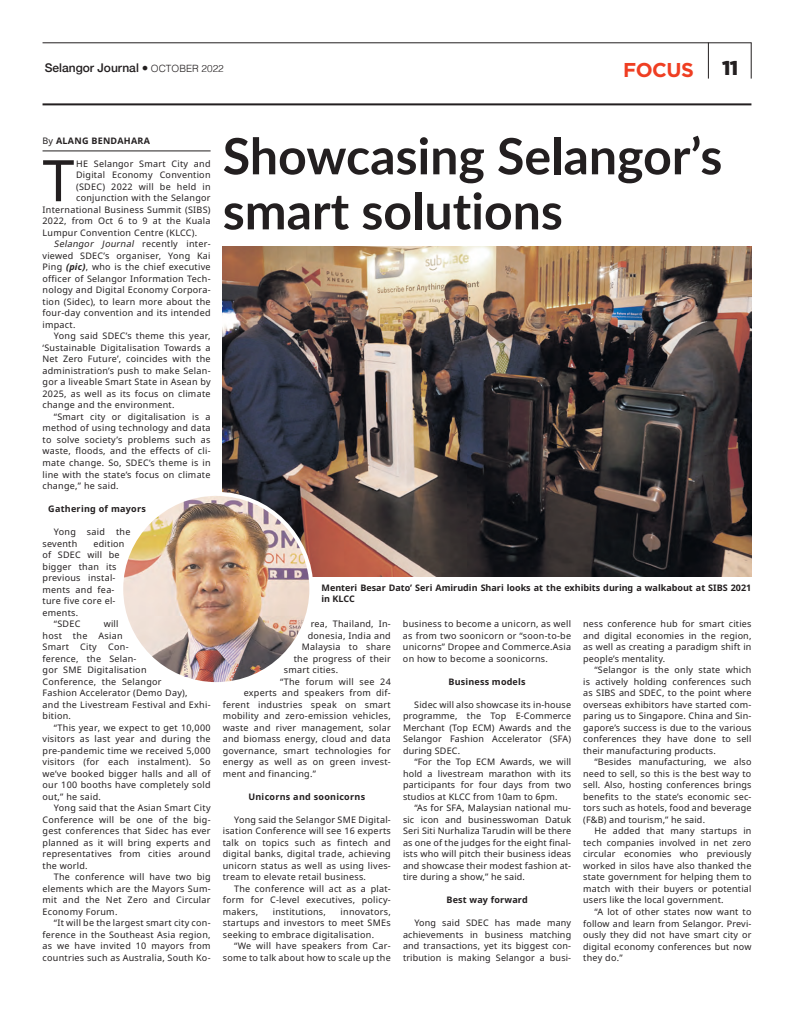
<style>
.page{position:relative;width:794px;height:1010px;background:#fff}
.page>*{position:absolute;margin:0;border:0;box-sizing:border-box;transform-origin:0 0}
.BODYTEXT{font:57.3px "Noto Sans";color:#231f20}
._1st_LEAD{font:700 50px/55px "Lato";color:#231f20}
.t1{font:700 20px "Gotham";letter-spacing:-.025em;color:#ef3e22}
.t2{font:900 20px "Gotham";color:#231f20}
.t3{font:500 12px "Helvetica Neue";color:#231f20}
.BODYTEXT-2{font:9px/11.5px "Noto Sans";letter-spacing:.03em;color:#231f20;text-align:justify}
.BODYTEXT-3{font:700 9px/11.5px "Noto Sans";color:#231f20}
.BODYTEXT-4{font:700 9px "Noto Sans";letter-spacing:.03em;color:#231f20}
.BODYTEXT-5{font:700 9px "Noto Sans";letter-spacing:.02em;color:#231f20}
.Ruler{font:700 9px "Noto Sans";letter-spacing:.03em;color:#231f20}
.s1{font-family:"Helvetica";font-weight:300;font-size:10px}
.s2{font-weight:400}
.s3{font-style:italic}
.s4{font-weight:700;font-style:italic}
</style>
<div class="page">
<hr style="left:43px;top:43px;width:708px;height:1px;background:#231f20">
<hr style="left:43px;top:103px;width:708px;height:2px;background:#231f20">
<hr style="left:751px;top:43px;width:1px;height:36px;background:#231f20">
<hr style="left:708px;top:43px;width:1px;height:36px;background:#231f20">
<hr style="left:43px;top:151px;width:168px;height:1px;background:#231f20">
<img style="left:223px;top:246px;width:528px;height:330px">
<img style="left:121px;top:493px;width:190px;height:191px;border-radius:95px">
<div style="left:119px;top:491px;width:194px;height:195px;border:4px solid #fff;border-radius:50%"></div>
<p class="t3" style="left:45px;top:58px;width:180px">Selangor Journal ● <span class="s1">OCTOBER 2022</span></p>
<p class="t1" style="left:623px;top:56px;width:72px">FOCUS</p>
<p class="t2" style="left:722px;top:56px;width:18px">11</p>
<p class="Ruler" style="left:43px;top:134px;width:109px"><span class="s2">By</span> ALANG BENDAHARA</p>
<p class="BODYTEXT" style="left:43px;top:140px;width:33px">T</p>
<p class="BODYTEXT-2" style="left:76px;top:158px;width:136px">HE Selangor Smart City and</p>
<p class="BODYTEXT-2" style="left:76px;top:169px;width:136px">Digital Economy Convention</p>
<p class="BODYTEXT-2" style="left:76px;top:181px;width:136px">(SDEC) 2022 will be held in</p>
<p class="BODYTEXT-2" style="left:76px;top:192px;width:136px">conjunction with the Selangor</p>
<p class="BODYTEXT-2" style="left:43px;top:204px;width:169px">International Business Summit (SIBS)</p>
<p class="BODYTEXT-2" style="left:43px;top:215px;width:170px">2022, from Oct 6 to 9 at the Kuala</p>
<p class="BODYTEXT-2" style="left:43px;top:227px;width:156px">Lumpur Convention Centre (KLCC).</p>
<p class="BODYTEXT-2" style="left:43px;top:238px;width:170px;text-indent:11px"><span class="s3">Selangor Journal</span> recently inter&shy;viewed SDEC’s organiser, Yong Kai Ping <span class="s4">(pic)</span>, who is the chief executive officer of Selangor Information Tech&shy;nology and Digital Economy Corpora&shy;tion (Sidec), to learn more about the four-day convention and its intended impact.</p>
<p class="BODYTEXT-2" style="left:43px;top:330px;width:170px;text-indent:11px">Yong said SDEC’s theme this year, ‘Sustainable Digitalisation Towards a Net Zero Future’, coincides with the administration’s push to make Selan&shy;gor a liveable Smart State in Asean by 2025, as well as its focus on climate change and the environment.</p>
<p class="BODYTEXT-2" style="left:43px;top:411px;width:170px;text-indent:11px">“Smart city or digitalisation is a method of using technology and data to solve society’s problems such as waste, floods, and the effects of cli&shy;mate change. So, SDEC’s theme is in line with the state’s focus on climate change,” he said.</p>
<p class="BODYTEXT-4" style="left:48px;top:502px;width:99px">Gathering of mayors</p>
<p class="BODYTEXT-2" style="left:43px;top:526px;width:90px;text-indent:11px">Yong said the seventh</p>
<p class="BODYTEXT-2" style="left:43px;top:537px;width:83px;text-align:left;text-indent:51px">edition of SDEC will be bigger than its previous instal&shy;ments and fea&shy;ture five core el&shy;ements.</p>
<p class="BODYTEXT-2" style="left:54px;top:618px;width:28px">“SDEC</p>
<p class="BODYTEXT-2" style="left:43px;top:618px;width:170px;text-align:left;text-indent:61px">will<br>host the Asian<br>Smart City Con-<br>ference, the Selan-<br>gor SME Digitalisation<br>Conference, the Selangor<br>Fashion Accelerator (Demo Day),<br>and the Livestream Festival and Exhi&shy;bition.</p>
<p class="BODYTEXT-2" style="left:43px;top:721px;width:170px;text-indent:11px">“This year, we expect to get 10,000 visitors as last year and during the pre-pandemic time we received 5,000 visitors (for each instalment). So we’ve booked bigger halls and all of our 100 booths have completely sold out,” he said.</p>
<p class="BODYTEXT-2" style="left:43px;top:802px;width:170px;text-indent:11px">Yong said that the Asian Smart City Conference will be one of the big&shy;gest conferences that Sidec has ever planned as it will bring experts and representatives from cities around the world.</p>
<p class="BODYTEXT-2" style="left:43px;top:871px;width:170px;text-indent:11px">The conference will have two big elements which are the Mayors Sum&shy;mit and the Net Zero and Circular Economy Forum.</p>
<p class="BODYTEXT-2" style="left:43px;top:917px;width:170px;text-indent:11px">“It will be the largest smart city con&shy;ference in the Southeast Asia region, as we have invited 10 mayors from countries such as Australia, South Ko-</p>
<p class="_1st_LEAD" style="left:223px;top:126px;width:501px">Showcasing Selangor’s smart solutions</p>
<p class="BODYTEXT-3" style="left:321px;top:581px;width:431px">Menteri Besar Dato’ Seri Amirudin Shari looks at the exhibits during a walkabout at SIBS 2021 in KLCC</p>
<p class="BODYTEXT-2" style="left:311px;top:618px;width:82px">rea, Thailand, In-</p>
<p class="BODYTEXT-2" style="left:308px;top:629px;width:85px">donesia, India and</p>
<p class="BODYTEXT-2" style="left:302px;top:641px;width:91px">Malaysia to share</p>
<p class="BODYTEXT-2" style="left:294px;top:652px;width:99px">the progress of their</p>
<p class="BODYTEXT-2" style="left:284px;top:664px;width:56px">smart cities.</p>
<p class="BODYTEXT-2" style="left:280px;top:675px;width:112px">“The forum will see 24</p>
<p class="BODYTEXT-2" style="left:244px;top:687px;width:148px">experts and speakers from dif-</p>
<p class="BODYTEXT-2" style="left:223px;top:698px;width:169px">ferent industries speak on smart</p>
<p class="BODYTEXT-2" style="left:223px;top:710px;width:170px">mobility and zero-emission vehicles,</p>
<p class="BODYTEXT-2" style="left:223px;top:721px;width:170px">waste and river management, solar</p>
<p class="BODYTEXT-2" style="left:223px;top:733px;width:169px">and biomass energy, cloud and data</p>
<p class="BODYTEXT-2" style="left:223px;top:744px;width:169px">governance, smart technologies for</p>
<p class="BODYTEXT-2" style="left:223px;top:756px;width:170px">energy as well as on green invest-</p>
<p class="BODYTEXT-2" style="left:223px;top:767px;width:95px">ment and financing.”</p>
<p class="BODYTEXT-4" style="left:248px;top:790px;width:118px">Unicorns and soonicorns</p>
<p class="BODYTEXT-2" style="left:223px;top:813px;width:170px;text-indent:11px">Yong said the Selangor SME Digital&shy;isation Conference will see 16 experts talk on topics such as fintech and digital banks, digital trade, achieving unicorn status as well as using lives&shy;tream to elevate retail business.</p>
<p class="BODYTEXT-2" style="left:223px;top:882px;width:170px;text-indent:11px">The conference will act as a plat&shy;form for C-level executives, policy&shy;makers,</p>
<p class="BODYTEXT-2" style="left:223px;top:905px;width:170px;text-indent:118px">innovators, startups and investors to meet SMEs seeking to embrace digitalisation.</p>
<p class="BODYTEXT-2" style="left:223px;top:940px;width:170px;text-align:right">“We will have speakers from Car&shy;some to talk about how to scale up the</p>
<p class="BODYTEXT-2" style="left:273px;top:905px;width:55px">institutions,</p>
<p class="BODYTEXT-2" style="left:403px;top:618px;width:170px">business to become a unicorn, as well as from two soonicorn or “soon-to-be unicorns” Dropee and Commerce.Asia on how to become a soonicorns.</p>
<p class="BODYTEXT-5" style="left:448px;top:675px;width:78px">Business models</p>
<p class="BODYTEXT-2" style="left:403px;top:698px;width:170px;text-indent:11px">Sidec will also showcase its in-house programme, the Top E-Commerce Merchant (Top ECM) Awards and the Selangor Fashion Accelerator (SFA) during SDEC.</p>
<p class="BODYTEXT-2" style="left:403px;top:756px;width:170px;text-indent:11px">“For the Top ECM Awards, we will hold a livestream marathon with its participants for four days from two studios at KLCC from 10am to 6pm.</p>
<p class="BODYTEXT-2" style="left:403px;top:802px;width:170px;text-indent:11px">“As for SFA, Malaysian national mu&shy;sic icon and businesswoman Datuk Seri Siti Nurhaliza Tarudin will be there as one of the judges for the eight final&shy;ists who will pitch their business ideas and showcase their modest fashion at&shy;tire during a show,” he said.</p>
<p class="BODYTEXT-5" style="left:446px;top:893px;width:83px">Best way forward</p>
<p class="BODYTEXT-2" style="left:403px;top:917px;width:170px;text-indent:11px">Yong said SDEC has made many achievements in business matching and transactions, yet its biggest con&shy;tribution is making Selangor a busi-</p>
<p class="BODYTEXT-2" style="left:583px;top:618px;width:170px">ness conference hub for smart cities and digital economies in the region, as well as creating a paradigm shift in people’s mentality.</p>
<p class="BODYTEXT-2" style="left:583px;top:664px;width:170px;text-indent:11px">“Selangor is the only state which is actively holding conferences such as SIBS and SDEC, to the point where overseas exhibitors have started com&shy;paring us to Singapore. China and Sin&shy;gapore’s success is due to the various conferences they have done to sell their manufacturing products.</p>
<p class="BODYTEXT-2" style="left:583px;top:756px;width:170px;text-indent:11px">“Besides manufacturing, we also need to sell, so this is the best way to sell. Also, hosting conferences brings benefits to the state’s economic sec&shy;tors such as hotels, food and beverage (F&amp;B) and tourism,” he said.</p>
<p class="BODYTEXT-2" style="left:583px;top:825px;width:170px;text-indent:11px">He added that many startups in tech companies involved in net zero circular economies who previously worked in silos have also thanked the state government for helping them to match with their buyers or potential users like the local government.</p>
<p class="BODYTEXT-2" style="left:583px;top:905px;width:170px;text-indent:11px">“A lot of other states now want to follow and learn from Selangor. Previ&shy;ously they did not have smart city or digital economy conferences but now they do.”</p>
</div>
